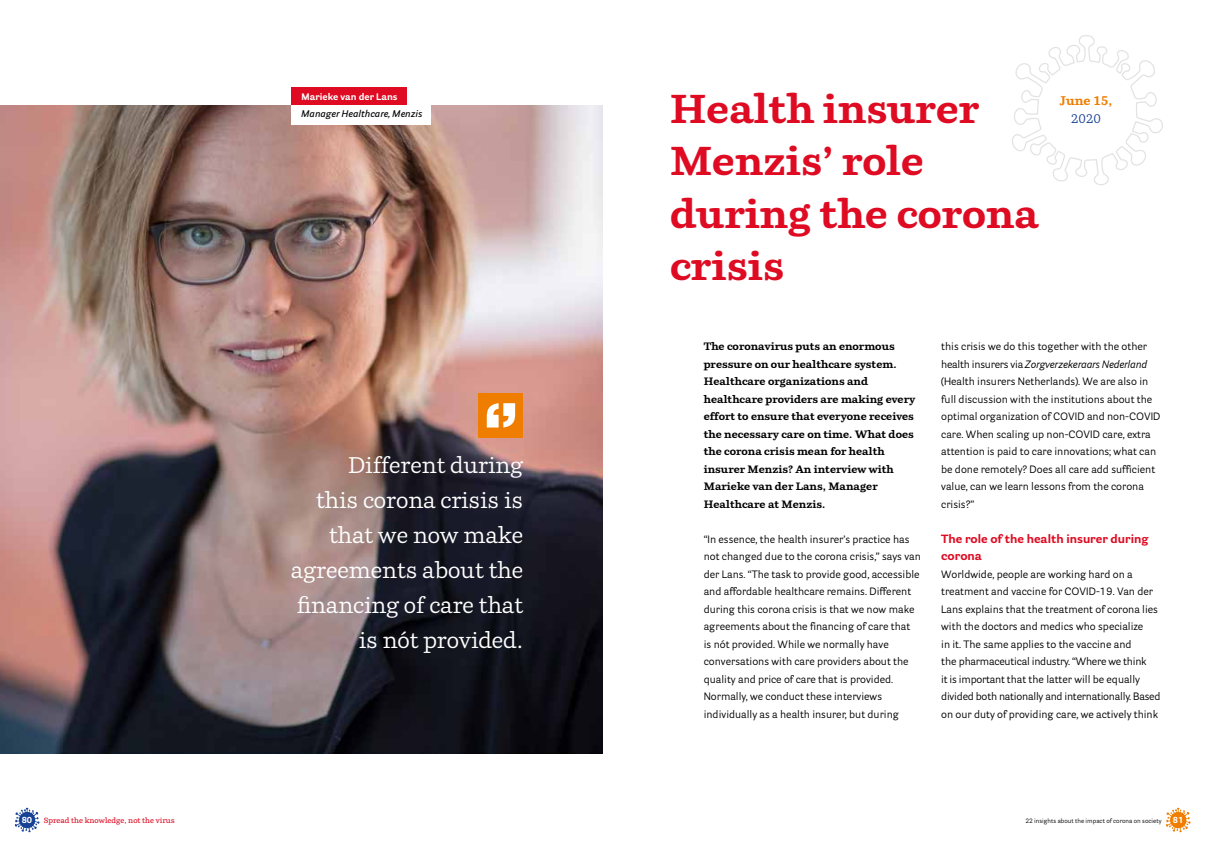
<style>
.page{position:relative;width:1205px;height:851px;background:#fff}
.page>*{position:absolute;margin:0;border:0;box-sizing:border-box;transform-origin:0 0}
.t1{font:700 40px/52.5px "Parry";color:#de0b22}
.t2{font:22.5px/35px "Parry";color:#fff;text-align:right}
.t3{font:700 12.5px "Parry";color:#ef7d00}
.t4{font:12.5px "Parry";color:#164194}
.t5{font:700 11.88px/17.5px "Parry Grotesque";color:#de0b22}
.t6{font:10.62px/17.5px "Parry Grotesque";color:#000}
.t7{font:700 10.62px/17.5px "Parry";color:#000}
.t8{font:italic 600 9.38px "Parry Grotesque";color:#000}
.t9{font:700 9.38px "Parry Grotesque";color:#fff}
.t10{font:700 8.75px "Parry Grotesque";color:#fff}
.t11{font:600 7.5px "Parry";color:#de0b22}
.t12{font:6.25px "Parry Grotesque";color:#000}
.s1{font-style:italic}
</style>
<div class="page">
<img style="left:0;top:105px;width:602px;height:647px">
<svg style="left:15px;top:807px;width:25px;height:25px"></svg>
<svg style="left:1166px;top:807px;width:24px;height:25px"></svg>
<div style="left:291px;top:101px;width:140px;height:24px;background:#fff"></div>
<div style="left:291px;top:88px;width:116px;height:17px;background:#de0b22"></div>
<div style="left:479px;top:393px;width:44px;height:44px;background:#ef7d00"></div>
<svg style="left:487px;top:403px;width:28px;height:24px"></svg>
<svg style="left:1012px;top:35px;width:151px;height:150px"></svg>
<p class="t9" style="left:302px;top:90px;width:97px">Marieke van der Lans</p>
<p class="t8" style="left:302px;top:108px;width:123px">Manager Healthcare, Menzis</p>
<h2 class="t2" style="left:291px;top:447px;width:234px">Different during<br>this corona crisis is that we now make agreements about the financing of care that is nót provided.</h2>
<h1 class="t1" style="left:670px;top:81px;width:311px">Health insurer</h1>
<h1 class="t1" style="left:670px;top:133px;width:371px">Menzis’ role during the corona crisis</h1>
<p class="t3" style="left:1060px;top:93px;width:54px">June 15,</p>
<p class="t4" style="left:1071px;top:110px;width:32px">2020</p>
<p class="t7" style="left:704px;top:337px;width:213px">The coronavirus puts an enormous pressure on our healthcare system.<br>Healthcare organizations and healthcare providers are making every effort to ensure that everyone receives the necessary care on time. What does the corona crisis mean for health insurer Menzis? An interview with Marieke van der Lans, Manager Healthcare at Menzis.</p>
<p class="t6" style="left:704px;top:530px;width:219px">“In essence, the health insurer’s practice has not changed due to the corona crisis,” says van der Lans. “The task to provide good, accessible and affordable healthcare remains. Different during this corona crisis is that we now make agreements about the financing of care that<br>is nót provided. While we normally have conversations with care providers about the quality and price of care that is provided.<br>Normally, we conduct these interviews individually as a health insurer, but during</p>
<p class="t6" style="left:941px;top:337px;width:221px">this crisis we do this together with the other health insurers via <span class="s1">Zorgverzekeraars Nederland </span>(Health insurers Netherlands). We are also in full discussion with the institutions about the optimal organization of COVID and non-COVID care. When scaling up non-COVID care, extra attention is paid to care innovations; what can be done remotely? Does all care add sufficient value, can we learn lessons from the corona crisis?”</p>
<p class="t5" style="left:941px;top:529px;width:209px">The role of the health insurer during corona</p>
<p class="t6" style="left:941px;top:565px;width:221px">Worldwide, people are working hard on a treatment and vaccine for COVID-19. Van der Lans explains that the treatment of corona lies with the doctors and medics who specialize<br>in it. The same applies to the vaccine and<br>the pharmaceutical industry. “Where we think<br>it is important that the latter will be equally divided both nationally and internationally. Based on our duty of providing care, we actively think</p>
<p class="t10" style="left:22px;top:814px;width:12px">80</p>
<p class="t11" style="left:44px;top:815px;width:133px">Spread the knowledge, not the virus</p>
<p class="t12" style="left:1025px;top:816px;width:138px">22 insights about the impact of corona on society</p>
<p class="t10" style="left:1173px;top:814px;width:12px">81</p>
</div>
